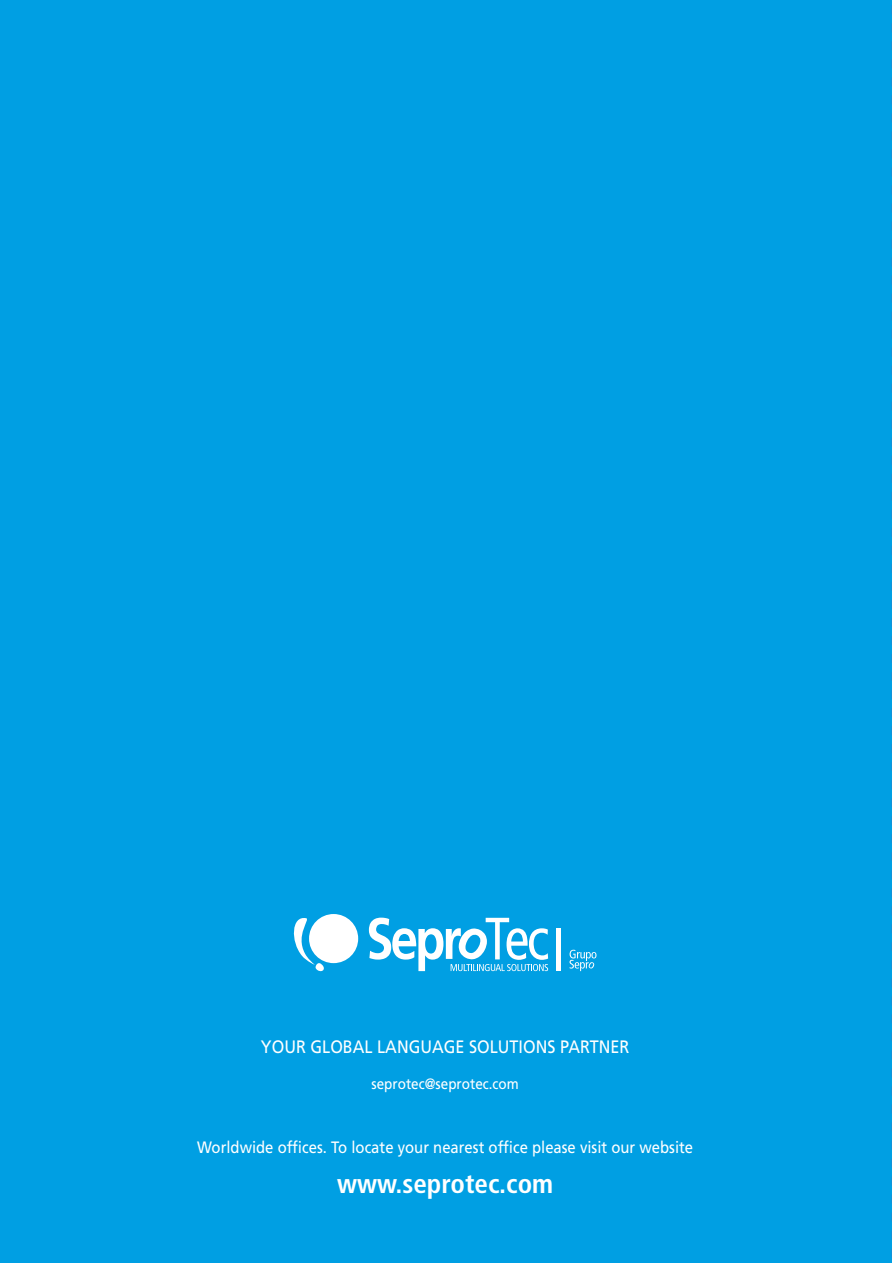
<style>
.page{position:relative;width:892px;height:1263px;background:#fff}
.page>*{position:absolute;margin:0;border:0;box-sizing:border-box;transform-origin:0 0}
.t1{font:700 condensed 27px "Frutiger LT Std";color:#fff}
.t2{font:18px "Frutiger LT Std";color:#fff;scale:.9 1}
.t3{font:16.5px "Frutiger LT Std";color:#fff;scale:.9 1}
.t4{font:15px "Frutiger LT Std";color:#fff;scale:.9 1}
</style>
<div class="page">
<div style="left:0;top:0;width:891px;height:1263px;background:#009fe3"></div>
<div style="left:556px;top:928px;width:5px;height:43px;background:#fff"></div>
<svg style="left:293px;top:916px;width:31px;height:55px"></svg>
<div style="left:309px;top:914px;width:49px;height:49px;background:#fff;border-radius:50%"></div>
<svg style="left:369px;top:918px;width:179px;height:53px"></svg>
<svg style="left:569px;top:950px;width:27px;height:21px"></svg>
<svg style="left:891px;top:0;width:1px;height:1263px"></svg>
<p class="t2" style="left:261px;top:1036px;width:411px">YOUR GLOBAL LANGUAGE SOLUTIONS PARTNER</p>
<p class="t4" style="left:371px;top:1075px;width:165px">seprotec@seprotec.com</p>
<p class="t3" style="left:197px;top:1137px;width:552px">Worldwide offices. To locate your nearest office please visit our website</p>
<h1 class="t1" style="left:337px;top:1168px;width:217px">www.seprotec.com</h1>
</div>
